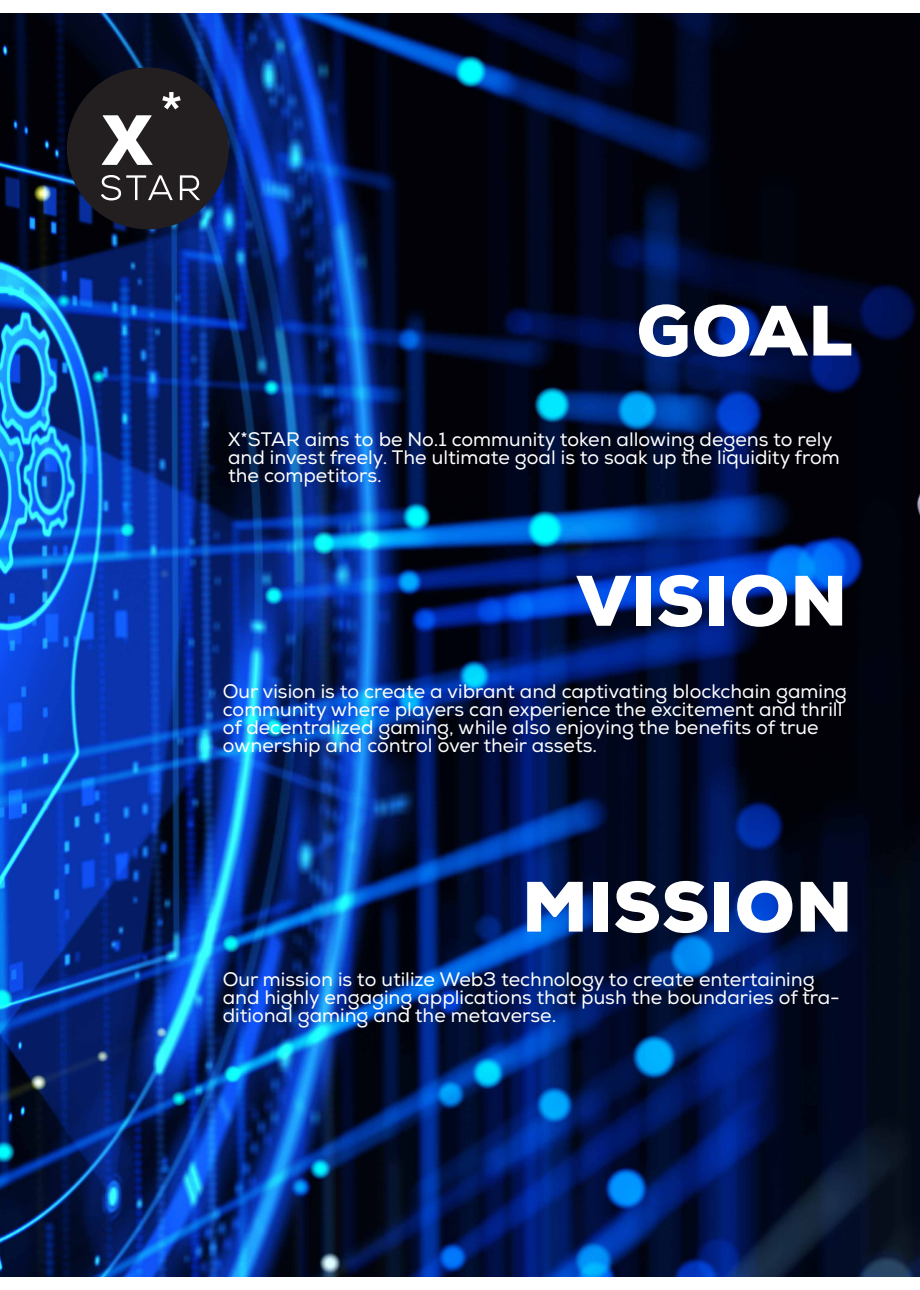
<style>
.page{position:relative;width:920px;height:1290px;background:#fff}
.page>*{position:absolute;margin:0;border:0;box-sizing:border-box;transform-origin:0 0}
.Überschrift{font:900 69px "Nexa";letter-spacing:.015em;color:#fff}
.t1{font:900 68.85px "Nexa";color:#fff}
.t2{font:68.85px "Nexa";color:#fff}
.Textkörper___2pt_Abstand_danach{font:19.5px/18px "Nexa";color:#fff}
</style>
<div class="page">
<img style="left:0;top:14px;width:920px;height:1262px">
<div style="left:67px;top:68px;width:162px;height:161px;background:#231f20;border-radius:50%"></div>
<svg style="left:101px;top:175px;width:99px;height:25px"></svg>
<p class="t1" style="left:102px;top:95px;width:52px">X</p>
<p class="t2" style="left:158px;top:76px;width:27px">*</p>
<p class="Überschrift" style="left:637px;top:285px;width:217px">GOAL</p>
<p class="Textkörper___2pt_Abstand_danach" style="left:228px;top:430px;width:613px">X*STAR aims to be No.1 community token allowing degens to rely and invest freely. The ultimate goal is to soak up the liquidity from the competitors.</p>
<p class="Überschrift" style="left:577px;top:555px;width:272px">VISION</p>
<p class="Textkörper___2pt_Abstand_danach" style="left:223px;top:682px;width:625px">Our vision is to create a vibrant and captivating blockchain gaming community where players can experience the excitement and thrill of decentralized gaming, while also enjoying the benefits of true ownership and control over their assets.</p>
<p class="Überschrift" style="left:522px;top:861px;width:332px">MISSION</p>
<p class="Textkörper___2pt_Abstand_danach" style="left:223px;top:970px;width:619px">Our mission is to utilize Web3 technology to create entertaining and highly engaging applications that push the boundaries of tra&shy;ditional gaming and the metaverse.</p>
</div>
